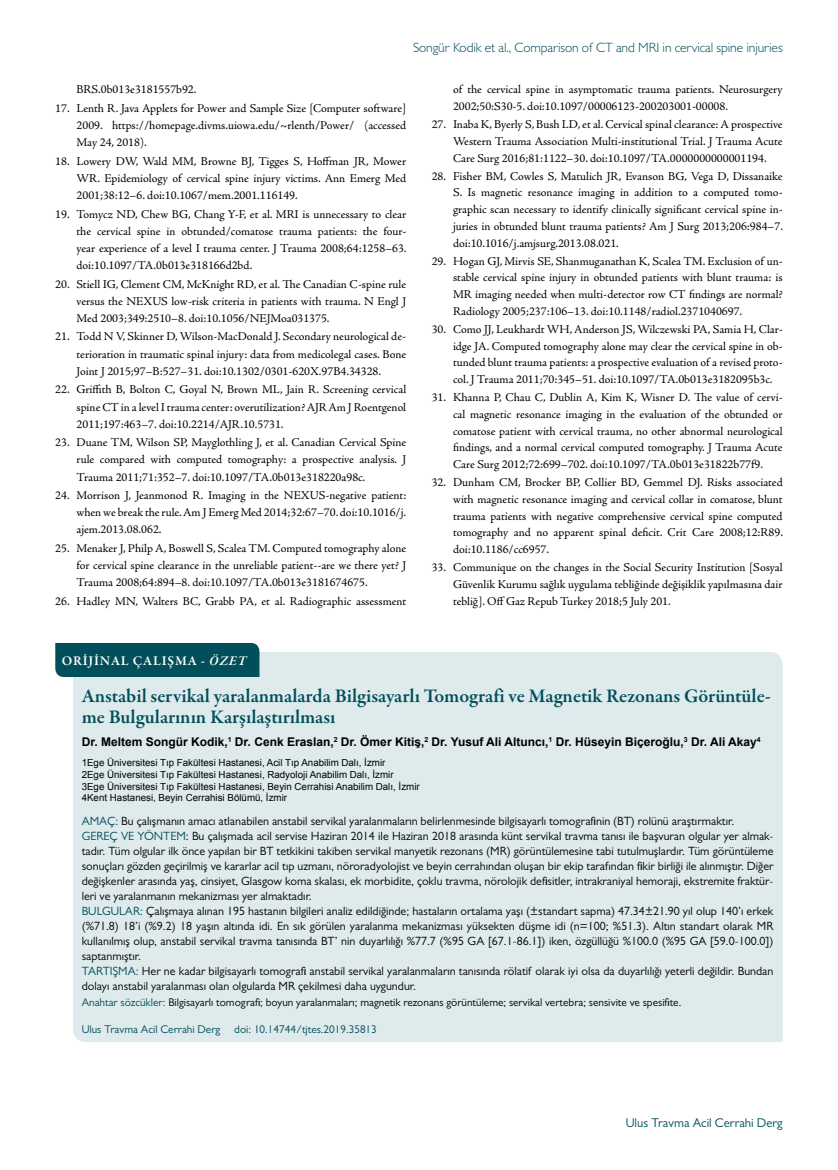
<style>
.page{position:relative;width:838px;height:1170px;background:#fff}
.page>*{position:absolute;margin:0;border:0;box-sizing:border-box;transform-origin:0 0}
.t1{font:600 19.5px/21px "Garamond Premr Pro";color:#004f5a}
.t2{font:300 13.5px "Gill Sans MT Pro";letter-spacing:-.005em;color:#004f5a}
.t3{font:600 13.5px "Garamond Premr Pro";letter-spacing:.055em;color:#fff}
.t4{font:12.75px "Gill Sans MT Pro";color:#004f5a}
.t5{font:12px/16.8px "Adobe Jenson Pro";color:#000;text-align:justify}
.t6{font:12px/15px "Gill Sans MT Pro";color:#000}
.t7{font:700 12px "Arial";color:#000}
.t8{font:11.25px "Gill Sans MT Pro";color:#000}
.t9{font:11.25px "Gill Sans MT Pro";color:#004f5a}
.t10{font:9.75px/11.7px "Arial";color:#000}
.s1{font-style:italic}
.s2{color:#004f5a}
</style>
<div class="page">
<div style="left:73px;top:652px;width:709px;height:389px;background:#deeaec"></div>
<div style="left:55px;top:643px;width:204px;height:34px;background:#004f5a"></div>
<p class="t2" style="left:413px;top:39px;width:371px">Songür Kodik et al., Comparison of CT and MRI in cervical spine injuries</p>
<p class="t5" style="left:77px;top:81px;width:121px">BRS.0b013e3181557b92.</p>
<p class="t5" style="left:77px;top:100px;width:331px;line-height:17.2px;text-indent:-21px">17. Lenth R. Java Applets for Power and Sample Size [Computer software] 2009. https://homepage.divms.uiowa.edu/~rlenth/Power/ (accessed May 24, 2018).</p>
<p class="t5" style="left:77px;top:152px;width:331px;line-height:17.2px;text-indent:-21px">18. Lowery DW, Wald MM, Browne BJ, Tigges S, Hoffman JR, Mower WR. Epidemiology of cervical spine injury victims. Ann Emerg Med 2001;38:12–6. doi:10.1067/mem.2001.116149.</p>
<p class="t5" style="left:77px;top:205px;width:331px;line-height:17.2px;text-indent:-21px">19. Tomycz ND, Chew BG, Chang Y-F, et al. MRI is unnecessary to clear the cervical spine in obtunded/comatose trauma patients: the four&shy;year experience of a level I trauma center. J Trauma 2008;64:1258–63. doi:10.1097/TA.0b013e318166d2bd.</p>
<p class="t5" style="left:77px;top:275px;width:331px;line-height:17.2px;text-indent:-21px">20. Stiell IG, Clement CM, McKnight RD, et al. The Canadian C-spine rule versus the NEXUS low-risk criteria in patients with trauma. N Engl J Med 2003;349:2510–8. doi:10.1056/NEJMoa031375.</p>
<p class="t5" style="left:77px;top:328px;width:331px;line-height:17.2px;text-indent:-21px">21. Todd N V, Skinner D, Wilson-MacDonald J. Secondary neurological de&shy;terioration in traumatic spinal injury: data from medicolegal cases. Bone Joint J 2015;97–B:527–31. doi:10.1302/0301-620X.97B4.34328.</p>
<p class="t5" style="left:77px;top:381px;width:331px;line-height:17.2px;text-indent:-21px">22. Griffith B, Bolton C, Goyal N, Brown ML, Jain R. Screening cervical spine CT in a level I trauma center: overutilization? AJR Am J Roentgenol 2011;197:463–7. doi:10.2214/AJR.10.5731.</p>
<p class="t5" style="left:77px;top:434px;width:331px;line-height:17.2px;text-indent:-21px">23. Duane TM, Wilson SP, Mayglothling J, et al. Canadian Cervical Spine rule compared with computed tomography: a prospective analysis. J Trauma 2011;71:352–7. doi:10.1097/TA.0b013e318220a98c.</p>
<p class="t5" style="left:77px;top:487px;width:331px;line-height:17.2px;text-indent:-21px">24. Morrison J, Jeanmonod R. Imaging in the NEXUS-negative patient: when we break the rule. Am J Emerg Med 2014;32:67–70. doi:10.1016/j. ajem.2013.08.062.</p>
<p class="t5" style="left:77px;top:539px;width:331px;line-height:17.2px;text-indent:-21px">25. Menaker J, Philp A, Boswell S, Scalea TM. Computed tomography alone for cervical spine clearance in the unreliable patient--are we there yet? J Trauma 2008;64:894–8. doi:10.1097/TA.0b013e3181674675.</p>
<p class="t5" style="left:55px;top:592px;width:352px">26. Hadley MN, Walters BC, Grabb PA, et al. Radiographic assessment</p>
<p class="t3" style="left:62px;top:652px;width:186px">ORİJİNAL ÇALIŞMA - <span class="s1">ÖZET</span></p>
<p class="t5" style="left:453px;top:81px;width:331px">of the cervical spine in asymptomatic trauma patients. Neurosurgery<br>2002;50:S30-5. doi:10.1097/00006123-200203001-00008.</p>
<p class="t5" style="left:453px;top:116px;width:331px;text-indent:-21px">27. Inaba K, Byerly S, Bush LD, et al. Cervical spinal clearance: A prospective Western Trauma Association Multi-institutional Trial. J Trauma Acute Care Surg 2016;81:1122–30. doi:10.1097/TA.0000000000001194.</p>
<p class="t5" style="left:453px;top:168px;width:331px;text-indent:-21px">28. Fisher BM, Cowles S, Matulich JR, Evanson BG, Vega D, Dissanaike S. Is magnetic resonance imaging in addition to a computed tomo&shy;graphic scan necessary to identify clinically significant cervical spine in&shy;juries in obtunded blunt trauma patients? Am J Surg 2013;206:984–7. doi:10.1016/j.amjsurg.2013.08.021.</p>
<p class="t5" style="left:453px;top:253px;width:331px;text-indent:-21px">29. Hogan GJ, Mirvis SE, Shanmuganathan K, Scalea TM. Exclusion of un&shy;stable cervical spine injury in obtunded patients with blunt trauma: is MR imaging needed when multi-detector row CT findings are normal?<br>Radiology 2005;237:106–13. doi:10.1148/radiol.2371040697.</p>
<p class="t5" style="left:453px;top:321px;width:331px;text-indent:-21px">30. Como JJ, Leukhardt WH, Anderson JS, Wilczewski PA, Samia H, Clar&shy;idge JA. Computed tomography alone may clear the cervical spine in ob&shy;tunded blunt trauma patients: a prospective evaluation of a revised proto&shy;col. J Trauma 2011;70:345–51. doi:10.1097/TA.0b013e3182095b3c.</p>
<p class="t5" style="left:453px;top:389px;width:331px;text-indent:-21px">31. Khanna P, Chau C, Dublin A, Kim K, Wisner D. The value of cervi&shy;cal magnetic resonance imaging in the evaluation of the obtunded or comatose patient with cervical trauma, no other abnormal neurological findings, and a normal cervical computed tomography. J Trauma Acute Care Surg 2012;72:699–702. doi:10.1097/TA.0b013e31822b77f9.</p>
<p class="t5" style="left:453px;top:474px;width:331px;text-indent:-21px">32. Dunham CM, Brocker BP, Collier BD, Gemmel DJ. Risks associated with magnetic resonance imaging and cervical collar in comatose, blunt trauma patients with negative comprehensive cervical spine computed tomography and no apparent spinal deficit. Crit Care 2008;12:R89. doi:10.1186/cc6957.</p>
<p class="t5" style="left:453px;top:559px;width:331px;text-indent:-21px">33. Communique on the changes in the Social Security Institution [Sosyal Güvenlik Kurumu sağlık uygulama tebliğinde değişiklik yapılmasına dair tebliğ]. Off Gaz Repub Turkey 2018;5 July 201.</p>
<h1 class="t1" style="left:82px;top:685px;width:690px">Anstabil servikal yaralanmalarda Bilgisayarlı Tomografi ve Magnetik Rezonans Görüntüle&shy;me Bulgularının Karşılaştırılması</h1>
<p class="t7" style="left:82px;top:733px;width:680px">Dr. Meltem Songür Kodik,<sup>1</sup> Dr. Cenk Eraslan,<sup>2</sup> Dr. Ömer Kitiş,<sup>2</sup> Dr. Yusuf Ali Altuncı,<sup>1</sup> Dr. Hüseyin Biçeroğlu,<sup>3</sup> Dr. Ali Akay<sup>4</sup></p>
<p class="t10" style="left:82px;top:757px;width:339px">1Ege Üniversitesi Tıp Fakültesi Hastanesi, Acil Tıp Anabilim Dalı, İzmir<br>2Ege Üniversitesi Tıp Fakültesi Hastanesi, Radyoloji Anabilim Dalı, İzmir<br>3Ege Üniversitesi Tıp Fakültesi Hastanesi, Beyin Cerrahisi Anabilim Dalı, İzmir 4Kent Hastanesi, Beyin Cerrahisi Bölümü, İzmir</p>
<p class="t6" style="left:82px;top:813px;width:693px"><span class="s2">AMAÇ:</span> Bu çalışmanın amacı atlanabilen anstabil servikal yaralanmaların belirlenmesinde bilgisayarlı tomografinin (BT) rolünü araştırmaktır.<br><span class="s2">GEREÇ VE YÖNTEM</span>: Bu çalışmada acil servise Haziran 2014 ile Haziran 2018 arasında künt servikal travma tanısı ile başvuran olgular yer almak&shy;tadır. Tüm olgular ilk önce yapılan bir BT tetkikini takiben servikal manyetik rezonans (MR) görüntülemesine tabi tutulmuşlardır. Tüm görüntüleme sonuçları gözden geçirilmiş ve kararlar acil tıp uzmanı, nöroradyolojist ve beyin cerrahından oluşan bir ekip tarafından fikir birliği ile alınmıştır. Diğer değişkenler arasında yaş, cinsiyet, Glasgow koma skalası, ek morbidite, çoklu travma, nörolojik defisitler, intrakraniyal hemoraji, ekstremite fraktür&shy;leri ve yaralanmanın mekanizması yer almaktadır.<br><span class="s2">BULGULAR:</span> Çalışmaya alınan 195 hastanın bilgileri analiz edildiğinde; hastaların ortalama yaşı (±standart sapma) 47.34±21.90 yıl olup 140’ı erkek (%71.8) 18’i (%9.2) 18 yaşın altında idi. En sık görülen yaralanma mekanizması yüksekten düşme idi (n=100; %51.3). Altın standart olarak MR kullanılmış olup, anstabil servikal travma tanısında BT’ nin duyarlılığı %77.7 (%95 GA [67.1-86.1]) iken, özgüllüğü %100.0 (%95 GA [59.0-100.0]) saptanmıştır.<br><span class="s2">TARTIŞMA:</span> Her ne kadar bilgisayarlı tomografi anstabil servikal yaralanmaların tanısında rölatif olarak iyi olsa da duyarlılığı yeterli değildir. Bundan dolayı anstabil yaralanması olan olgularda MR çekilmesi daha uygundur.</p>
<p class="t8" style="left:82px;top:994px;width:601px"><span class="s2">Anahtar sözcükler:</span> Bilgisayarlı tomografi; boyun yaralanmaları; magnetik rezonans görüntüleme; servikal vertebra; sensivite ve spesifite.</p>
<p class="t9" style="left:82px;top:1021px;width:140px">Ulus Travma Acil Cerrahi Derg</p>
<p class="t9" style="left:234px;top:1021px;width:144px">doi: 10.14744/tjtes.2019.35813</p>
<p class="t4" style="left:625px;top:1115px;width:158px">Ulus Travma Acil Cerrahi Derg</p>
</div>
